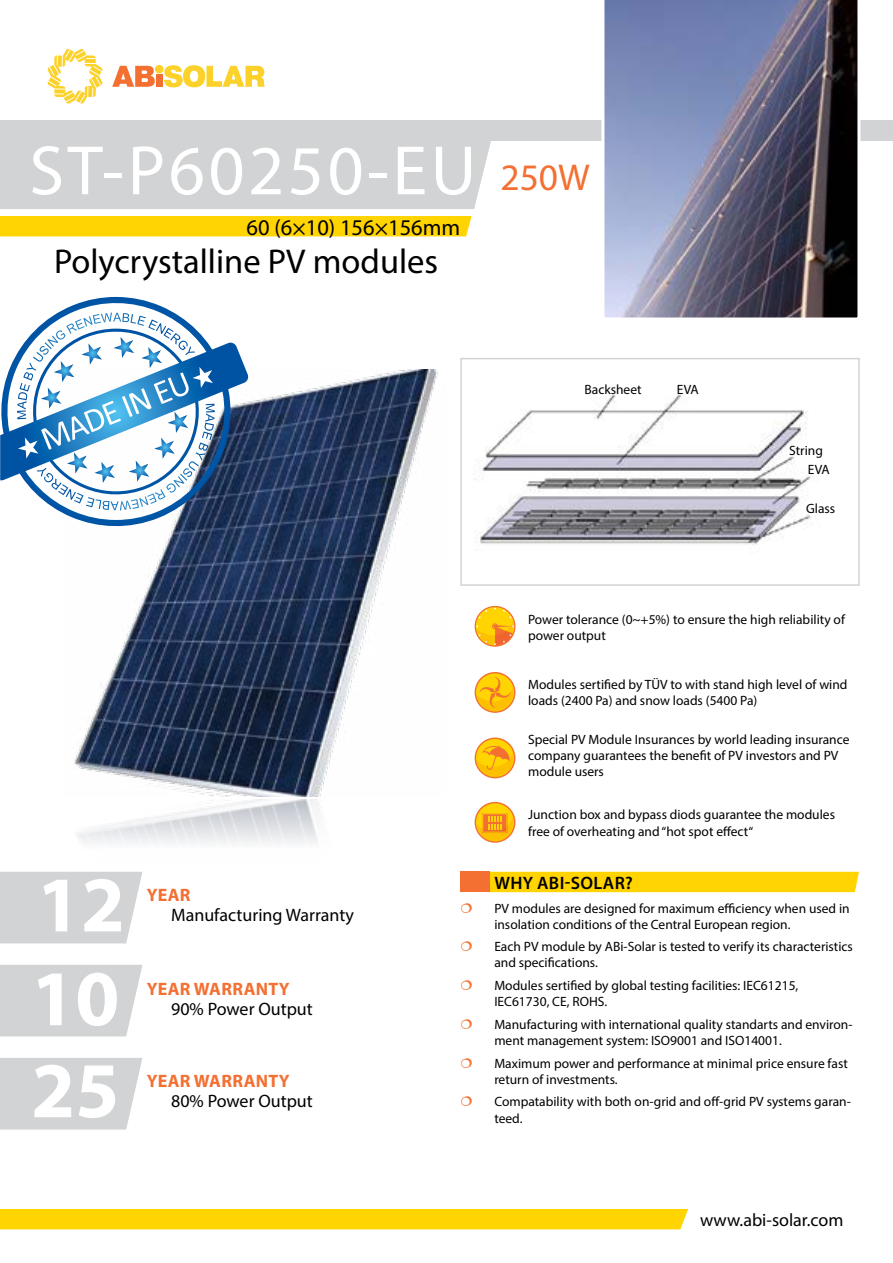
<style>
.page{position:relative;width:893px;height:1263px;background:#fff}
.page>*{position:absolute;margin:0;border:0;box-sizing:border-box;transform-origin:0 0}
.t1{font:700 79.5px/92.8px "Myriad Pro";color:#fff;text-align:justify}
.t2{font:70.5px "Myriad Pro";letter-spacing:.05em;color:#fff}
.t3{font:37.5px "Myriad Pro";color:#f37032}
.t4{font:34.5px "Myriad Pro";color:#000}
.t5{font:22.5px "Myriad Pro";color:#000}
.t6{font:18px "Myriad Pro";color:#000}
.t7{font:700 18px "Myriad Pro";letter-spacing:.02em;color:#f37032}
.t8{font:600 18px "Myriad Pro";letter-spacing:.02em;color:#000}
.t9{font:13.5px/16.2px "Myriad Pro";color:#000}
</style>
<div class="page">
<img style="left:76px;top:800px;width:246px;height:43px">
<svg style="left:48px;top:49px;width:54px;height:55px"></svg>
<svg style="left:112px;top:66px;width:43px;height:21px"></svg>
<div style="left:156px;top:74px;width:6px;height:13px;background:#f37031"></div>
<svg style="left:164px;top:65px;width:101px;height:22px"></svg>
<div style="left:155px;top:65px;width:9px;height:8px;background:#fcd22a;border-radius:50%"></div>
<div style="left:0;top:120px;width:893px;height:21px;background:#d1d3d4"></div>
<div style="left:0;top:141px;width:491px;height:68px;background:#d1d3d4"></div>
<div style="left:0;top:872px;width:142px;height:71px;background:#d1d3d4"></div>
<div style="left:0;top:965px;width:142px;height:71px;background:#d1d3d4"></div>
<div style="left:0;top:1058px;width:142px;height:71px;background:#d1d3d4"></div>
<img style="left:601px;top:0;width:259px;height:318px">
<div style="left:0;top:216px;width:472px;height:20px;background:#ffd400"></div>
<div style="left:0;top:1209px;width:688px;height:20px;background:#ffd400"></div>
<div style="left:489px;top:872px;width:370px;height:20px;background:#ffd400"></div>
<img style="left:73px;top:370px;width:365px;height:426px">
<img style="left:475px;top:388px;width:340px;height:158px">
<div style="left:460px;top:358px;width:400px;height:228px;border:2px solid #d1d3d4"></div>
<div style="left:460px;top:872px;width:29px;height:20px;background:#f37032"></div>
<svg style="left:475px;top:606px;width:40px;height:41px"></svg>
<svg style="left:476px;top:607px;width:38px;height:38px"></svg>
<svg style="left:475px;top:672px;width:40px;height:41px"></svg>
<div style="left:476px;top:673px;width:38px;height:38px;background:#ffd400;border-radius:50%"></div>
<svg style="left:476px;top:677px;width:37px;height:34px"></svg>
<svg style="left:475px;top:737px;width:40px;height:41px"></svg>
<div style="left:476px;top:739px;width:38px;height:38px;background:#ffd400;border-radius:50%"></div>
<svg style="left:476px;top:744px;width:37px;height:32px"></svg>
<svg style="left:475px;top:802px;width:40px;height:41px"></svg>
<div style="left:476px;top:803px;width:38px;height:38px;background:#ffd400;border-radius:50%"></div>
<div style="left:482px;top:813px;width:26px;height:20px;background:#f37032"></div>
<div style="left:483px;top:813px;width:24px;height:19px;border:1px solid #ffd400"></div>
<svg style="left:476px;top:816px;width:37px;height:25px"></svg>
<svg style="left:50px;top:297px;width:184px;height:233px"></svg>
<svg style="left:0;top:313px;width:249px;height:192px"></svg>
<h2 class="t2" style="left:29px;top:127px;width:448px">ST-P60250-EU</h2>
<h3 class="t5" style="left:247px;top:213px;width:215px">60 (6×10) 156×156mm</h3>
<h3 class="t4" style="left:54px;top:240px;width:386px">Polycrystalline PV modules</h3>
<h3 class="t3" style="left:500px;top:155px;width:91px">250W</h3>
<h1 class="t1" style="left:31px;top:855px;width:95px">12<br>10<br>25</h1>
<h3 class="t7" style="left:147px;top:883px;width:45px">YEAR</h3>
<h3 class="t6" style="left:171px;top:904px;width:184px">Manufacturing Warranty</h3>
<h3 class="t7" style="left:147px;top:977px;width:144px">YEAR WARRANTY</h3>
<h3 class="t6" style="left:171px;top:998px;width:143px">90% Power Output</h3>
<h3 class="t7" style="left:147px;top:1069px;width:144px">YEAR WARRANTY</h3>
<h3 class="t6" style="left:171px;top:1090px;width:143px">80% Power Output</h3>
<p class="t9" style="left:584px;top:381px;width:59px">Backsheet</p>
<p class="t9" style="left:677px;top:381px;width:23px">EVA</p>
<p class="t9" style="left:789px;top:442px;width:35px">String</p>
<p class="t9" style="left:808px;top:461px;width:23px">EVA</p>
<p class="t9" style="left:806px;top:500px;width:31px">Glass</p>
<p class="t9" style="left:528px;top:611px;width:318px">Power tolerance (0~+5%) to ensure the high reliability of power output</p>
<p class="t9" style="left:528px;top:676px;width:321px">Modules sertified by TÜV to with stand high level of wind loads (2400 Pa) and snow loads (5400 Pa)</p>
<p class="t9" style="left:528px;top:731px;width:323px">Special PV Module Insurances by world leading insurance company guarantees the benefit of PV investors and PV module users</p>
<p class="t9" style="left:528px;top:806px;width:308px">Junction box and bypass diods guarantee the modules free of overheating and “hot spot effect“</p>
<h3 class="t8" style="left:494px;top:871px;width:140px">WHY ABI-SOLAR?</h3>
<p class="t9" style="left:494px;top:900px;width:357px">PV modules are designed for maximum efficiency when used in insolation conditions of the Central European region.</p>
<p class="t9" style="left:494px;top:938px;width:360px">Each PV module by ABi-Solar is tested to verify its characteristics and specifications.</p>
<p class="t9" style="left:494px;top:977px;width:306px">Modules sertified by global testing facilities: IEC61215,<br>IEC61730, CE, ROHS.</p>
<p class="t9" style="left:494px;top:1016px;width:360px">Manufacturing with international quality standarts and environ&shy;ment management system: ISO9001 and ISO14001.</p>
<p class="t9" style="left:494px;top:1055px;width:355px">Maximum power and performance at minimal price ensure fast return of investments.</p>
<p class="t9" style="left:494px;top:1093px;width:358px">Compatability with both on-grid and off-grid PV systems garan&shy;teed.</p>
<h3 class="t6" style="left:700px;top:1209px;width:145px">www.abi-solar.com</h3>
</div>
